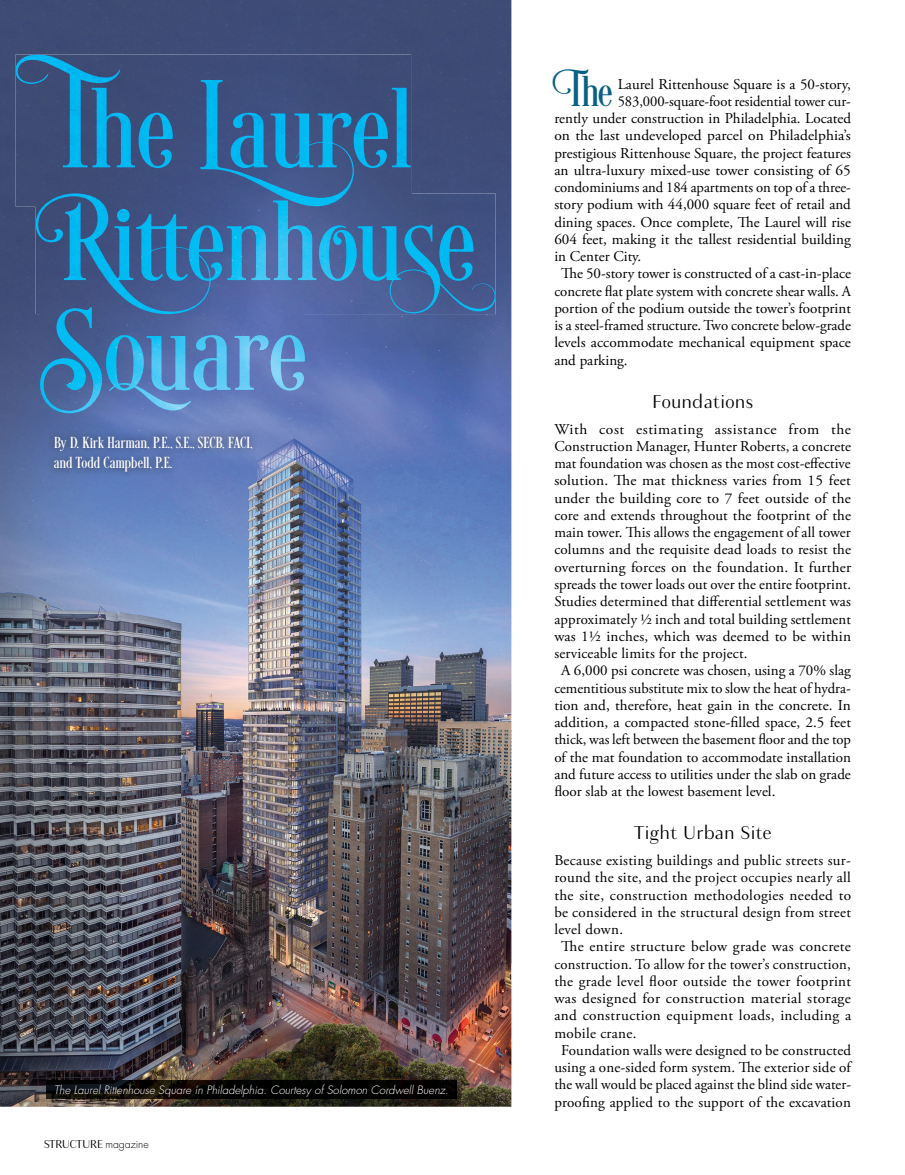
<style>
.page{position:relative;width:905px;height:1175px;background:#fff}
.page>*{position:absolute;margin:0;border:0;box-sizing:border-box;transform-origin:0 0}
.t1{font:44.55px "Desire Pro";color:#096286}
.t2{font:300 19.5px "Granville";color:#000}
.t3{font:16.5px/20.7px "Desire Pro";letter-spacing:.03em;color:#fff}
.t4{font:15px/17.2px "Adobe Garamond Pro";letter-spacing:.005em;color:#000;text-align:justify}
.t5{font:15px "Adobe Garamond Pro";letter-spacing:.025em;color:#000}
.t6{font:300 12px "Granville";letter-spacing:-.065em;color:#000}
.t7{font:italic 300 11.25px "Futura";color:#fff}
.s1{font-weight:700;font-size:13.5px}
.s2{font-family:"Futura";font-size:10.5px}
</style>
<div class="page">
<img style="left:0;top:0;width:511px;height:1106px">
<img style="left:47px;top:429px;width:212px;height:50px">
<img style="left:47px;top:1080px;width:410px;height:18px">
<img style="left:15px;top:54px;width:396px;height:152px">
<img style="left:36px;top:193px;width:459px;height:121px">
<img style="left:36px;top:193px;width:375px;height:13px">
<img style="left:40px;top:314px;width:265px;height:99px">
<img style="left:40px;top:307px;width:265px;height:7px">
<p class="t3" style="left:54px;top:431px;width:200px">By D. Kirk Harman, P.E., S.E., SECB, FACI, and Todd Campbell, P.E.</p>
<p class="t7" style="left:54px;top:1082px;width:396px">The Laurel Rittenhouse Square in Philadelphia. Courtesy of Solomon Cordwell Buenz.</p>
<p class="t6" style="left:25px;top:1136px;width:126px"><span class="s1">34</span> STRUCTURE <span class="s2">magazine</span></p>
<p class="t1" style="left:554px;top:64px;width:59px">The</p>
<p class="t4" style="left:617px;top:76px;width:235px">Laurel Rittenhouse Square is a 50-story,</p>
<p class="t4" style="left:617px;top:93px;width:235px">583,000-square-foot residential tower cur-</p>
<p class="t4" style="left:554px;top:110px;width:298px">rently under construction in Philadelphia. Located</p>
<p class="t4" style="left:554px;top:127px;width:298px">on the last undeveloped parcel on Philadelphia’s</p>
<p class="t4" style="left:554px;top:145px;width:298px">prestigious Rittenhouse Square, the project features</p>
<p class="t4" style="left:554px;top:162px;width:298px">an ultra-luxury mixed-use tower consisting of 65</p>
<p class="t4" style="left:554px;top:179px;width:298px">condominiums and 184 apartments on top of a three-</p>
<p class="t4" style="left:554px;top:196px;width:298px">story podium with 44,000 square feet of retail and</p>
<p class="t4" style="left:554px;top:214px;width:180px">dining spaces. Once complete,</p>
<p class="t4" style="left:754px;top:214px;width:99px">e Laurel will rise</p>
<p class="t4" style="left:554px;top:231px;width:298px">604 feet, making it the tallest residential building</p>
<p class="t4" style="left:554px;top:248px;width:88px">in Center City.</p>
<p class="t4" style="left:577px;top:265px;width:275px">e 50-story tower is constructed of a cast-in-place</p>
<p class="t4" style="left:554px;top:283px;width:298px">concrete flat plate system with concrete shear walls. A</p>
<p class="t4" style="left:554px;top:300px;width:298px">portion of the podium outside the tower’s footprint</p>
<p class="t4" style="left:554px;top:317px;width:298px">is a steel-framed structure. Two concrete below-grade</p>
<p class="t4" style="left:554px;top:334px;width:298px">levels accommodate mechanical equipment space</p>
<p class="t4" style="left:554px;top:352px;width:75px">and parking.</p>
<p class="t2" style="left:652px;top:389px;width:103px">Foundations</p>
<p class="t4" style="left:554px;top:421px;width:298px">With cost estimating assistance from the Construction Manager, Hunter Roberts, a concrete mat foundation was chosen as the most cost-effective solution.</p>
<p class="t4" style="left:554px;top:472px;width:298px;text-indent:76px">e mat thickness varies from 15 feet under the building core to 7 feet outside of the core and extends throughout the footprint of the main tower.</p>
<p class="t4" style="left:641px;top:524px;width:211px">is allows the engagement of all tower</p>
<p class="t4" style="left:554px;top:541px;width:298px">columns and the requisite dead loads to resist the</p>
<p class="t4" style="left:554px;top:559px;width:298px">overturning forces on the foundation. It further</p>
<p class="t4" style="left:554px;top:576px;width:298px">spreads the tower loads out over the entire footprint.</p>
<p class="t4" style="left:554px;top:593px;width:298px">Studies determined that differential settlement was</p>
<p class="t4" style="left:554px;top:610px;width:298px">approximately ½ inch and total building settlement</p>
<p class="t4" style="left:554px;top:628px;width:298px">was 1½ inches, which was deemed to be within</p>
<p class="t4" style="left:554px;top:645px;width:195px">serviceable limits for the project.</p>
<p class="t4" style="left:561px;top:662px;width:291px">A 6,000 psi concrete was chosen, using a 70% slag</p>
<p class="t4" style="left:554px;top:679px;width:298px">cementitious substitute mix to slow the heat of hydra-</p>
<p class="t4" style="left:554px;top:697px;width:298px">tion and, therefore, heat gain in the concrete. In</p>
<p class="t4" style="left:554px;top:714px;width:298px">addition, a compacted stone-filled space, 2.5 feet</p>
<p class="t4" style="left:554px;top:731px;width:298px">thick, was left between the basement floor and the top</p>
<p class="t4" style="left:554px;top:748px;width:298px">of the mat foundation to accommodate installation</p>
<p class="t4" style="left:554px;top:766px;width:298px">and future access to utilities under the slab on grade</p>
<p class="t4" style="left:554px;top:783px;width:222px">floor slab at the lowest basement level.</p>
<p class="t2" style="left:633px;top:820px;width:140px">Tight Urban Site</p>
<p class="t4" style="left:554px;top:852px;width:298px">Because existing buildings and public streets sur-</p>
<p class="t4" style="left:554px;top:869px;width:298px">round the site, and the project occupies nearly all</p>
<p class="t5" style="left:554px;top:885px;width:298px">the site, construction methodologies needed to</p>
<p class="t4" style="left:554px;top:904px;width:298px">be considered in the structural design from street</p>
<p class="t4" style="left:554px;top:921px;width:70px">level down.</p>
<p class="t5" style="left:577px;top:937px;width:275px">e entire structure below grade was concrete</p>
<p class="t4" style="left:554px;top:955px;width:298px">construction. To allow for the tower’s construction,</p>
<p class="t4" style="left:554px;top:973px;width:298px">the grade level floor outside the tower footprint</p>
<p class="t5" style="left:554px;top:989px;width:298px">was designed for construction material storage</p>
<p class="t5" style="left:554px;top:1006px;width:298px">and construction equipment loads, including a</p>
<p class="t4" style="left:554px;top:1024px;width:84px">mobile crane.</p>
<p class="t4" style="left:561px;top:1042px;width:291px">Foundation walls were designed to be constructed</p>
<p class="t4" style="left:554px;top:1059px;width:182px">using a one-sided form system.</p>
<p class="t4" style="left:554px;top:1059px;width:298px;text-indent:200px">e exterior side of the wall would be placed against the blind side water&shy;proofing applied to the support of the excavation</p>
</div>
